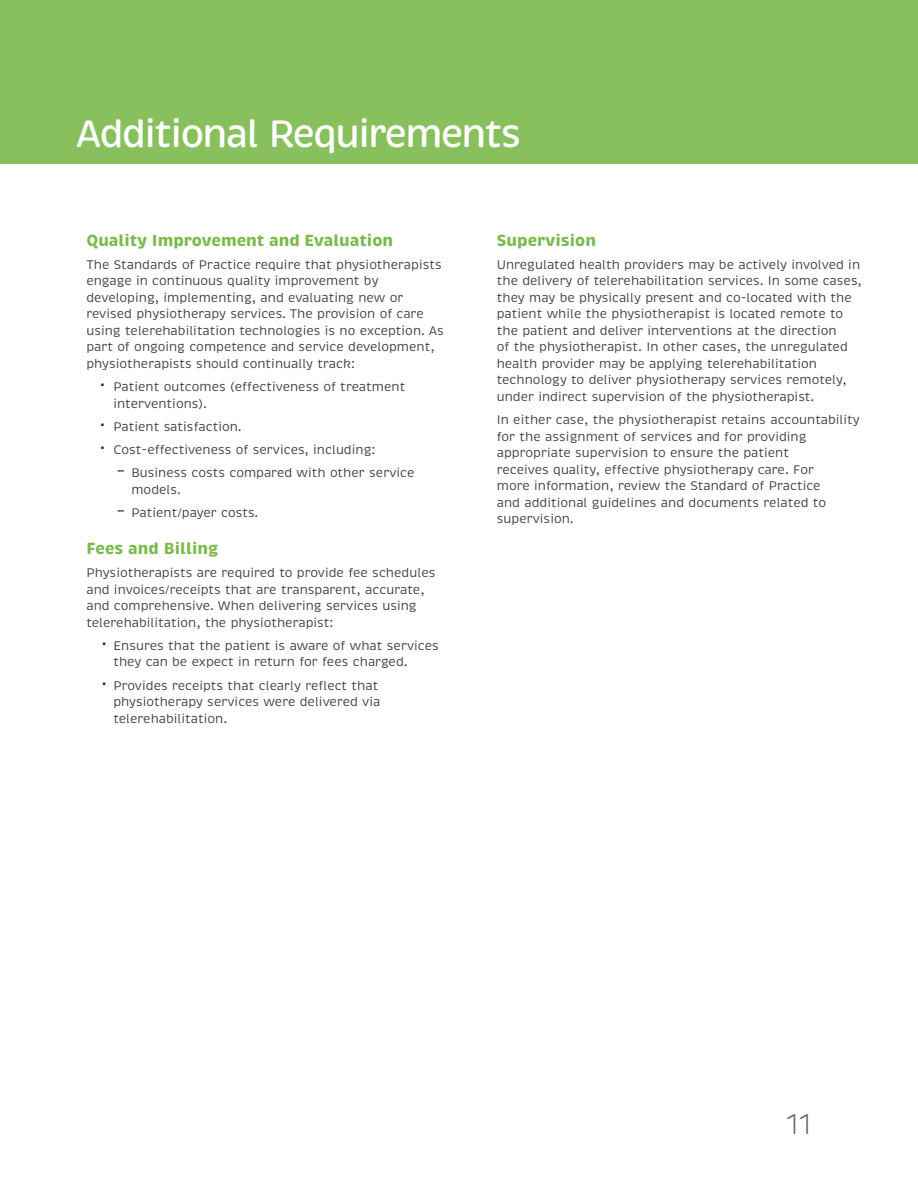
<style>
.page{position:relative;width:918px;height:1188px;background:#fff}
.page>*{position:absolute;margin:0;border:0;box-sizing:border-box;transform-origin:0 0}
.t1{font:500 39px "Brevia";letter-spacing:-.04em;color:#fff}
.t2{font:300 29.25px "Brevia";color:#636366}
.List_Paragraph{font:700 16.5px "Brevia";color:#7bba4d}
.List_Paragraph-2{font:12.75px/16.5px "Brevia";color:#3e3e3f}
.s1{font-size:18px;color:#231f20}
</style>
<div class="page">
<div style="left:0;top:0;width:918px;height:164px;background:#89c05e"></div>
<p class="t1" style="left:76px;top:109px;width:448px">Additional Requirements</p>
<p class="List_Paragraph" style="left:86px;top:230px;width:308px">Quality Improvement and Evaluation</p>
<p class="List_Paragraph-2" style="left:86px;top:257px;width:359px">The Standards of Practice require that physiotherapists engage in continuous quality improvement by developing, implementing, and evaluating new or revised physiotherapy services. The provision of care using telerehabilitation technologies is no exception. As part of ongoing competence and service development, physiotherapists should continually track:</p>
<p class="List_Paragraph-2" style="left:113px;top:379px;width:294px;text-indent:-14px"><span class="s1">·</span> Patient outcomes (effectiveness of treatment interventions).</p>
<p class="List_Paragraph-2" style="left:100px;top:419px;width:143px"><span class="s1">·</span> Patient satisfaction.</p>
<p class="List_Paragraph-2" style="left:100px;top:442px;width:277px"><span class="s1">·</span> Cost-effectiveness of services, including:</p>
<p class="List_Paragraph-2" style="left:131px;top:465px;width:285px;text-indent:-14px"><span class="s1">–</span> Business costs compared with other service models.</p>
<p class="List_Paragraph-2" style="left:118px;top:505px;width:142px"><span class="s1">–</span> Patient/payer costs.</p>
<p class="List_Paragraph" style="left:86px;top:538px;width:134px">Fees and Billing</p>
<p class="List_Paragraph-2" style="left:86px;top:565px;width:351px">Physiotherapists are required to provide fee schedules and invoices/receipts that are transparent, accurate, and comprehensive. When delivering services using telerehabilitation, the physiotherapist:</p>
<p class="List_Paragraph-2" style="left:113px;top:638px;width:327px;text-indent:-12px"><span class="s1">·</span> Ensures that the patient is aware of what services they can be expect in return for fees charged.</p>
<p class="List_Paragraph-2" style="left:113px;top:677px;width:269px;text-indent:-12px"><span class="s1">·</span> Provides receipts that clearly reflect that physiotherapy services were delivered via telerehabilitation.</p>
<p class="List_Paragraph" style="left:497px;top:230px;width:101px">Supervision</p>
<p class="List_Paragraph-2" style="left:497px;top:257px;width:367px">Unregulated health providers may be actively involved in the delivery of telerehabilitation services. In some cases, they may be physically present and co-located with the patient while the physiotherapist is located remote to the patient and deliver interventions at the direction<br>of the physiotherapist. In other cases, the unregulated health provider may be applying telerehabilitation technology to deliver physiotherapy services remotely, under indirect supervision of the physiotherapist.</p>
<p class="List_Paragraph-2" style="left:497px;top:412px;width:365px">In either case, the physiotherapist retains accountability for the assignment of services and for providing appropriate supervision to ensure the patient<br>receives quality, effective physiotherapy care. For<br>more information, review the Standard of Practice<br>and additional guidelines and documents related to supervision.</p>
<h2 class="t2" style="left:786px;top:1106px;width:27px">11</h2>
</div>
